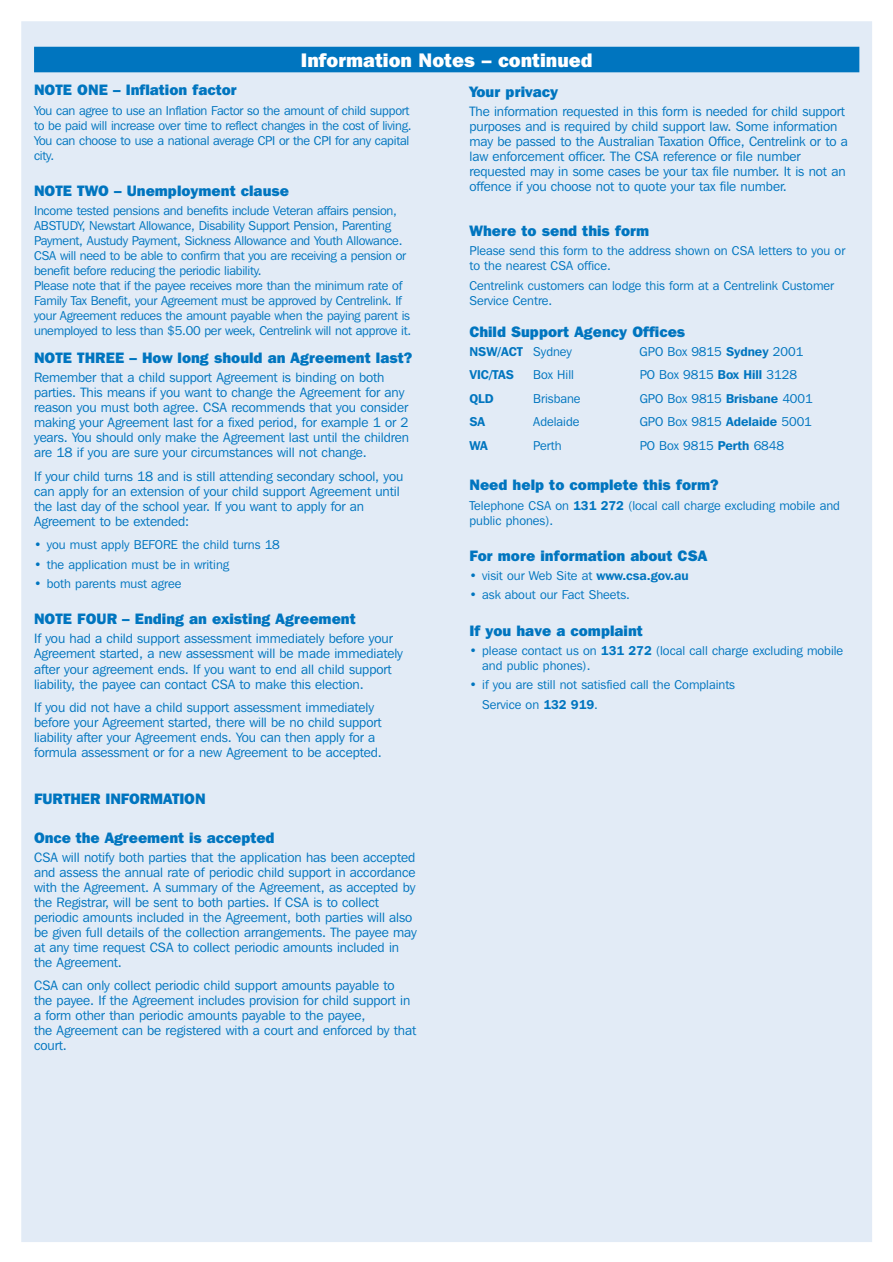
<style>
.page{position:relative;width:893px;height:1262px;background:#fff}
.page>*{position:absolute;margin:0;border:0;box-sizing:border-box;transform-origin:0 0}
.t1{font:800 19.5px "Franklin Gothic IT Cby BT";color:#fff}
.t2{font:800 15px "Franklin Gothic IT Cby BT";color:#0075bf}
.t3{font:13.5px/15px "Franklin Gothic IT Cby BT";letter-spacing:-.005em;color:#0075bf}
.t4{font:12.75px/15px "Franklin Gothic IT Cby BT";letter-spacing:-.02em;color:#0075bf}
.t5{font:12.75px/15px "Franklin Gothic IT Cby BT";color:#0075bf}
.t6{font:600 12.75px "Franklin Gothic IT Cby BT";color:#0075bf}
.s1{font-weight:400}
.s2{font-weight:600}
</style>
<div class="page">
<div style="left:22px;top:22px;width:849px;height:1219px;background:#e2ebf6"></div>
<div style="left:35px;top:47px;width:823px;height:25px;background:#0075bf"></div>
<h1 class="t1" style="left:301px;top:53px;width:293px">Information Notes – continued</h1>
<p class="t2" style="left:34px;top:85px;width:204px">NOTE ONE – Inflation factor</p>
<p class="t4" style="left:34px;top:104px;width:379px">You can agree to use an Inflation Factor so the amount of child support to be paid will increase over time to reflect changes in the cost of living.<br>You can choose to use a national average CPI or the CPI for any capital city.</p>
<p class="t2" style="left:34px;top:185px;width:257px">NOTE TWO – Unemployment clause</p>
<p class="t4" style="left:34px;top:204px;width:378px">Income tested pensions and benefits include Veteran affairs pension, ABSTUDY, Newstart Allowance, Disability Support Pension, Parenting Payment, Austudy Payment, Sickness Allowance and Youth Allowance.<br>CSA will need to be able to confirm that you are receiving a pension or benefit before reducing the periodic liability.<br>Please note that if the payee receives more than the minimum rate of Family Tax Benefit, your Agreement must be approved by Centrelink. If your Agreement reduces the amount payable when the paying parent is unemployed to less than $5.00 per week, Centrelink will not approve it.</p>
<p class="t2" style="left:34px;top:352px;width:380px">NOTE THREE – How long should an Agreement last?</p>
<p class="t3" style="left:34px;top:371px;width:376px">Remember that a child support Agreement is binding on both parties. This means if you want to change the Agreement for any reason you must both agree. CSA recommends that you consider making your Agreement last for a fixed period, for example 1 or 2 years. You should only make the Agreement last until the children are 18 if you are sure your circumstances will not change.</p>
<p class="t3" style="left:34px;top:470px;width:371px">If your child turns 18 and is still attending secondary school, you can apply for an extension of your child support Agreement until the last day of the school year. If you want to apply for an Agreement to be extended:</p>
<p class="t5" style="left:34px;top:538px;width:247px">• you must apply BEFORE the child turns 18</p>
<p class="t5" style="left:34px;top:557px;width:196px">• the application must be in writing</p>
<p class="t5" style="left:34px;top:577px;width:149px">• both parents must agree</p>
<p class="t2" style="left:34px;top:613px;width:323px">NOTE FOUR – Ending an existing Agreement</p>
<p class="t3" style="left:34px;top:632px;width:370px">If you had a child support assessment immediately before your Agreement started, a new assessment will be made immediately after your agreement ends. If you want to end all child support liability, the payee can contact CSA to make this election.</p>
<p class="t3" style="left:34px;top:701px;width:349px">If you did not have a child support assessment immediately before your Agreement started, there will be no child support liability after your Agreement ends. You can then apply for a formula assessment or for a new Agreement to be accepted.</p>
<p class="t2" style="left:34px;top:793px;width:173px">FURTHER INFORMATION</p>
<p class="t2" style="left:34px;top:831px;width:242px">Once the Agreement is accepted</p>
<p class="t3" style="left:34px;top:850px;width:384px">CSA will notify both parties that the application has been accepted and assess the annual rate of periodic child support in accordance with the Agreement. A summary of the Agreement, as accepted by the Registrar, will be sent to both parties. If CSA is to collect periodic amounts included in the Agreement, both parties will also be given full details of the collection arrangements. The payee may at any time request CSA to collect periodic amounts included in the Agreement.</p>
<p class="t3" style="left:34px;top:979px;width:383px">CSA can only collect periodic child support amounts payable to the payee. If the Agreement includes provision for child support in a form other than periodic amounts payable to the payee,<br>the Agreement can be registered with a court and enforced by that court.</p>
<p class="t2" style="left:469px;top:86px;width:90px">Your privacy</p>
<p class="t3" style="left:469px;top:105px;width:380px">The information requested in this form is needed for child support purposes and is required by child support law. Some information may be passed to the Australian Taxation Office, Centrelink or to a law enforcement officer. The CSA reference or file number requested may in some cases be your tax file number. It is not an offence if you choose not to quote your tax file number.</p>
<p class="t2" style="left:469px;top:225px;width:181px">Where to send this form</p>
<p class="t5" style="left:469px;top:244px;width:377px">Please send this form to the address shown on CSA letters to you or to the nearest CSA office.</p>
<p class="t5" style="left:469px;top:279px;width:366px">Centrelink customers can lodge this form at a Centrelink Customer<br>Service Centre.</p>
<p class="t2" style="left:469px;top:326px;width:217px">Child Support Agency Offices</p>
<p class="t6" style="left:469px;top:347px;width:104px">NSW/ACT <span class="s1">Sydney</span></p>
<p class="t5" style="left:639px;top:345px;width:165px">GPO Box 9815 <span class="s2">Sydney</span> 2001</p>
<p class="t6" style="left:469px;top:370px;width:46px">VIC/TAS</p>
<p class="t4" style="left:533px;top:368px;width:42px">Box Hill</p>
<p class="t5" style="left:639px;top:368px;width:159px">PO Box 9815 <span class="s2">Box Hill</span> 3128</p>
<p class="t6" style="left:469px;top:394px;width:25px">QLD</p>
<p class="t5" style="left:533px;top:392px;width:49px">Brisbane</p>
<p class="t5" style="left:639px;top:392px;width:175px">GPO Box 9815 <span class="s2">Brisbane</span> 4001</p>
<p class="t6" style="left:469px;top:417px;width:17px">SA</p>
<p class="t5" style="left:533px;top:415px;width:48px">Adelaide</p>
<p class="t5" style="left:639px;top:415px;width:174px">GPO Box 9815 <span class="s2">Adelaide</span> 5001</p>
<p class="t6" style="left:469px;top:441px;width:20px">WA</p>
<p class="t4" style="left:533px;top:439px;width:30px">Perth</p>
<p class="t5" style="left:639px;top:439px;width:146px">PO Box 9815 <span class="s2">Perth</span> 6848</p>
<p class="t2" style="left:469px;top:479px;width:251px">Need help to complete this form?</p>
<p class="t5" style="left:469px;top:498px;width:372px">Telephone CSA on <span class="s2">131 272</span> (local call charge excluding mobile and public phones).</p>
<p class="t2" style="left:469px;top:550px;width:239px">For more information about CSA</p>
<p class="t5" style="left:469px;top:569px;width:220px">• visit our Web Site at <span class="s2">www.csa.gov.au</span></p>
<p class="t5" style="left:469px;top:588px;width:162px">• ask about our Fact Sheets.</p>
<p class="t2" style="left:469px;top:625px;width:175px">If you have a complaint</p>
<p class="t5" style="left:482px;top:644px;width:362px;text-indent:-13px">• please contact us on <span class="s2">131 272</span> (local call charge excluding mobile and public phones).</p>
<p class="t5" style="left:482px;top:676px;width:254px;line-height:19.4px;text-indent:-13px">• if you are still not satisfied call the Complaints<br>Service on <span class="s2">132 919</span>.</p>
</div>
